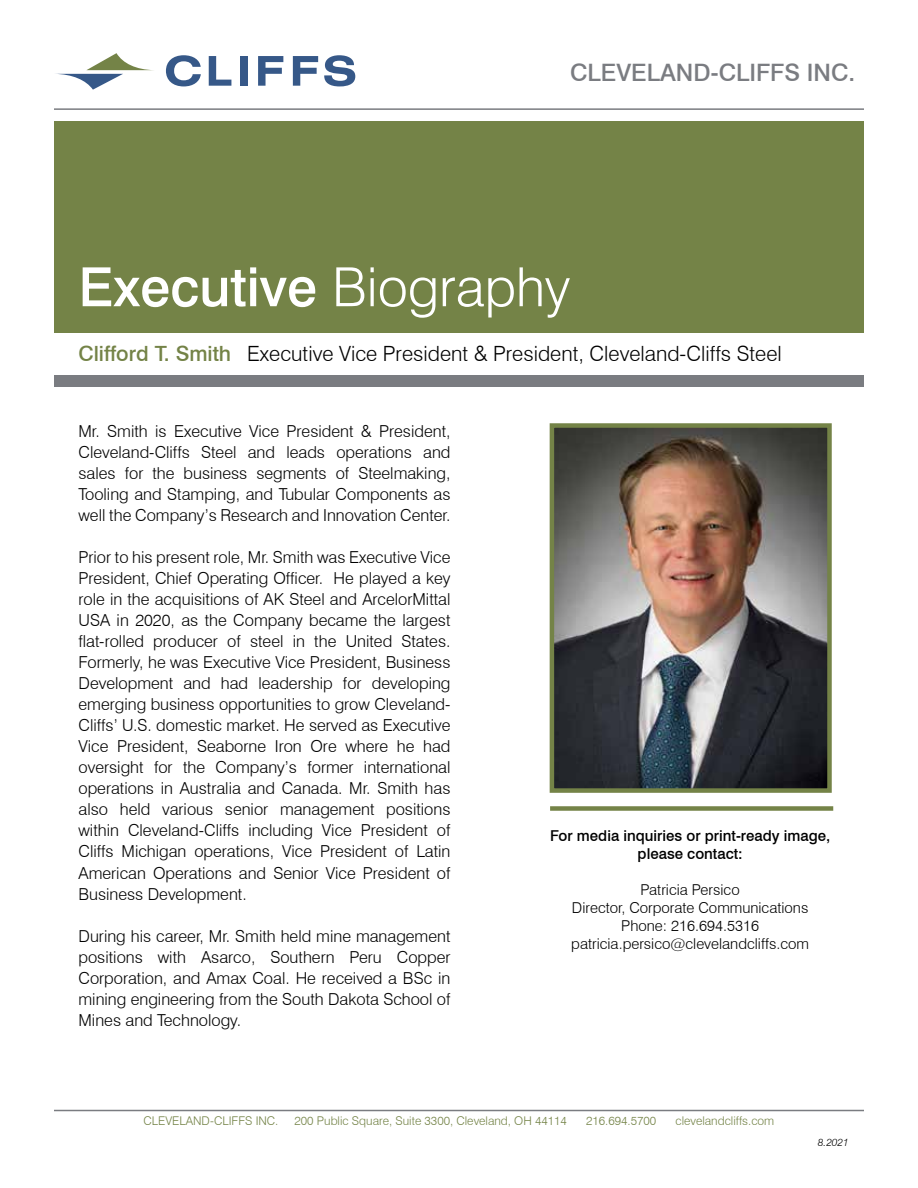
<style>
.page{position:relative;width:918px;height:1188px;background:#fff}
.page>*{position:absolute;margin:0;border:0;box-sizing:border-box;transform-origin:0 0}
.t1{font:500 54px "Swiss 721 BT";color:#fff}
.t2{font:500 24px "Swiss 721 BT";color:#7a7c81}
.t3{font:300 21px "Swiss 721 BT";color:#000}
.t4{font:300 16.5px/21px "Swiss 721 BT";color:#000;text-align:justify}
.t5{font:300 15px/18px "Swiss 721 BT";color:#000;text-align:center}
.t6{font:500 15px/18px "Swiss 721 BT";color:#000;text-align:center}
.t7{font:300 12px "Swiss 721 BT";color:#748347}
.t8{font:italic 300 10.5px "Swiss 721 BT";color:#000}
.s1{font-weight:300}
.s2{font-weight:500;color:#748347}
</style>
<div class="page">
<svg style="left:166px;top:55px;width:35px;height:31px"></svg>
<svg style="left:209px;top:56px;width:22px;height:30px"></svg>
<div style="left:240px;top:56px;width:7px;height:30px;background:#365888"></div>
<svg style="left:258px;top:56px;width:25px;height:30px"></svg>
<svg style="left:293px;top:56px;width:25px;height:30px"></svg>
<svg style="left:324px;top:55px;width:31px;height:31px"></svg>
<svg style="left:56px;top:53px;width:97px;height:37px"></svg>
<hr style="left:54px;top:108px;width:810px;height:2px;background:#7a7c81">
<div style="left:54px;top:121px;width:810px;height:212px;background:#748347"></div>
<div style="left:54px;top:375px;width:810px;height:12px;background:#7a7c81"></div>
<div style="left:550px;top:806px;width:283px;height:5px;background:#748347"></div>
<hr style="left:54px;top:1110px;width:810px;height:1px;background:#7a7c81">
<img style="left:555px;top:428px;width:272px;height:360px">
<div style="left:550px;top:423px;width:282px;height:370px;border:4px solid #748347"></div>
<h2 class="t2" style="left:570px;top:57px;width:286px">CLEVELAND-CLIFFS INC.</h2>
<h1 class="t1" style="left:79px;top:254px;width:493px">Executive <span class="s1">Biography</span></h1>
<p class="t3" style="left:79px;top:341px;width:705px"><span class="s2">Clifford T. Smith</span> Executive Vice President &amp; President, Cleveland-Cliffs Steel</p>
<p class="t4" style="left:79px;top:421px;width:374px">Mr. Smith is Executive Vice President &amp; President, Cleveland-Cliffs Steel and leads operations and sales for the business segments of Steelmaking, Tooling and Stamping, and Tubular Components as well the Company’s Research and Innovation Center.</p>
<p class="t4" style="left:79px;top:547px;width:374px">Prior to his present role, Mr. Smith was Executive Vice President, Chief Operating Officer. He played a key role in the acquisitions of AK Steel and ArcelorMittal USA in 2020, as the Company became the largest flat-rolled producer of steel in the United States.<br>Formerly, he was Executive Vice President, Business Development and had leadership for developing emerging business opportunities to grow Cleveland-Cliffs’ U.S. domestic market. He served as Executive Vice President, Seaborne Iron Ore where he had oversight for the Company’s former international operations in Australia and Canada. Mr. Smith has also held various senior management positions within Cleveland-Cliffs including Vice President of Cliffs Michigan operations, Vice President of Latin American Operations and Senior Vice President of Business Development.</p>
<p class="t4" style="left:79px;top:925px;width:374px">During his career, Mr. Smith held mine management positions with Asarco, Southern Peru Copper Corporation, and Amax Coal. He received a BSc in mining engineering from the South Dakota School of Mines and Technology.</p>
<p class="t6" style="left:550px;top:826px;width:282px">For media inquiries or print-ready image, please contact:</p>
<p class="t5" style="left:571px;top:880px;width:239px">Patricia Persico<br>Director, Corporate Communications<br>Phone: 216.694.5316 patricia.persico@clevelandcliffs.com</p>
<p class="t7" style="left:144px;top:1113px;width:136px">CLEVELAND-CLIFFS INC.</p>
<p class="t7" style="left:294px;top:1113px;width:274px">200 Public Square, Suite 3300, Cleveland, OH 44114</p>
<p class="t7" style="left:586px;top:1113px;width:72px">216.694.5700</p>
<p class="t7" style="left:675px;top:1113px;width:100px">clevelandcliffs.com</p>
<p class="t8" style="left:818px;top:1136px;width:32px">8.2021</p>
</div>
